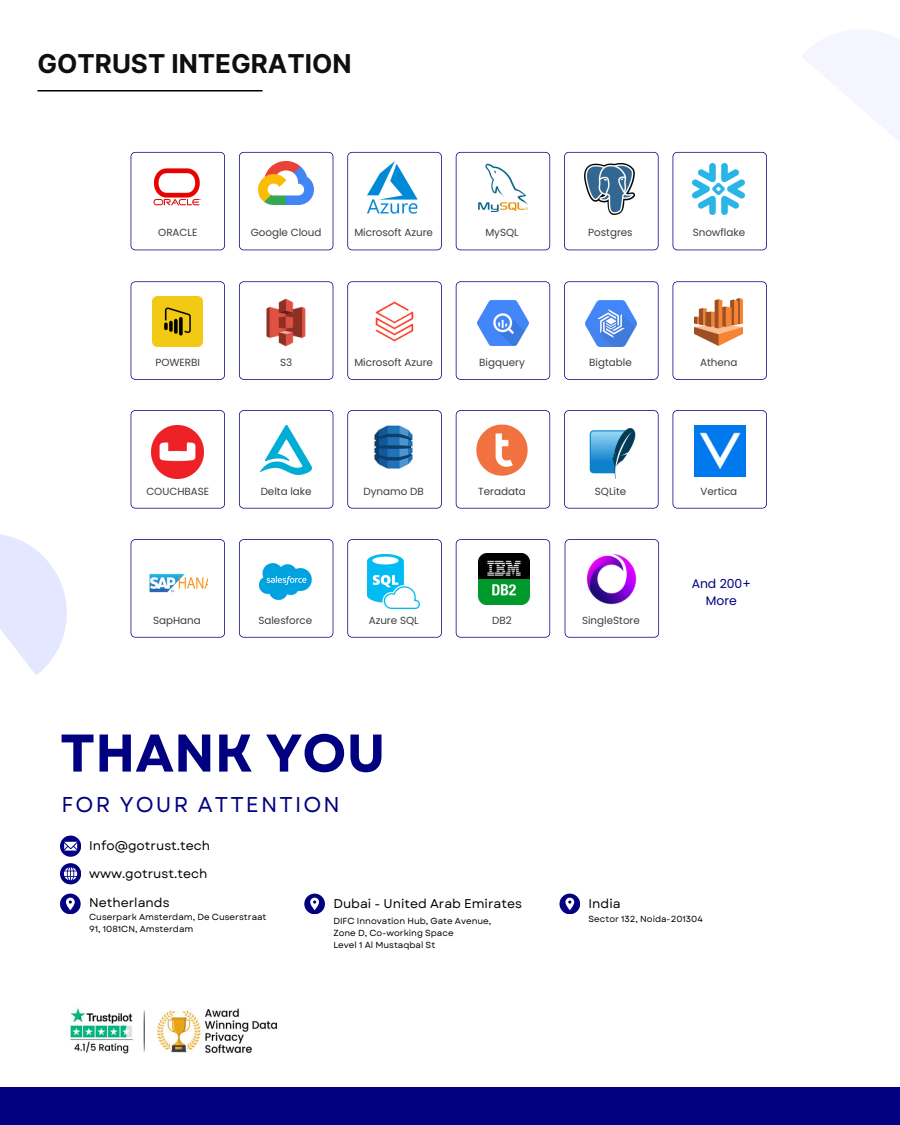
<style>
.page{position:relative;width:900px;height:1125px;background:#fff}
.page>*{position:absolute;margin:0;border:0;box-sizing:border-box;transform-origin:0 0}
.t1{font:700 52.9px "Garet";color:#000080}
.t2{font:700 26px "Inter";color:#100f0d}
.t3{font:21.4px "Garet";letter-spacing:.1em;color:#000080}
.t4{font:12.7px "Garet";color:#000}
.t5{font:12.4px/17.1px "Poppins";color:#000080;text-align:center}
.t6{font:10.3px "Poppins";color:#3d3d3d}
.t7{font:8.8px/12px "Garet";color:#000}
</style>
<div class="page">
<svg style="left:802px;top:30px;width:98px;height:112px"></svg>
<svg style="left:0;top:534px;width:67px;height:141px"></svg>
<svg style="left:131px;top:152px;width:94px;height:98px"></svg>
<svg style="left:131px;top:281px;width:94px;height:99px"></svg>
<svg style="left:131px;top:410px;width:94px;height:99px"></svg>
<svg style="left:239px;top:152px;width:94px;height:98px"></svg>
<svg style="left:239px;top:281px;width:94px;height:99px"></svg>
<svg style="left:239px;top:410px;width:94px;height:99px"></svg>
<svg style="left:347px;top:152px;width:95px;height:98px"></svg>
<svg style="left:347px;top:281px;width:95px;height:99px"></svg>
<svg style="left:347px;top:410px;width:95px;height:99px"></svg>
<svg style="left:456px;top:152px;width:94px;height:98px"></svg>
<svg style="left:456px;top:281px;width:94px;height:99px"></svg>
<svg style="left:456px;top:410px;width:94px;height:99px"></svg>
<svg style="left:564px;top:152px;width:95px;height:98px"></svg>
<svg style="left:564px;top:281px;width:95px;height:99px"></svg>
<svg style="left:564px;top:410px;width:95px;height:99px"></svg>
<svg style="left:673px;top:152px;width:94px;height:98px"></svg>
<svg style="left:673px;top:281px;width:94px;height:99px"></svg>
<svg style="left:673px;top:410px;width:94px;height:99px"></svg>
<svg style="left:131px;top:539px;width:94px;height:99px"></svg>
<svg style="left:347px;top:539px;width:95px;height:99px"></svg>
<svg style="left:565px;top:539px;width:94px;height:99px"></svg>
<svg style="left:239px;top:539px;width:94px;height:99px"></svg>
<svg style="left:456px;top:539px;width:94px;height:99px"></svg>
<img style="left:145px;top:168px;width:66px;height:37px">
<img style="left:368px;top:161px;width:52px;height:53px">
<img style="left:259px;top:161px;width:55px;height:44px">
<img style="left:478px;top:163px;width:49px;height:49px">
<img style="left:584px;top:163px;width:51px;height:52px">
<img style="left:693px;top:163px;width:52px;height:52px">
<img style="left:149px;top:574px;width:58px;height:18px">
<img style="left:260px;top:563px;width:51px;height:36px">
<img style="left:152px;top:297px;width:51px;height:50px">
<img style="left:248px;top:292px;width:77px;height:57px">
<img style="left:366px;top:293px;width:57px;height:58px">
<img style="left:478px;top:298px;width:51px;height:51px">
<img style="left:585px;top:300px;width:51px;height:46px">
<img style="left:695px;top:298px;width:47px;height:47px">
<img style="left:367px;top:554px;width:52px;height:54px">
<img style="left:478px;top:553px;width:51px;height:51px">
<img style="left:151px;top:426px;width:53px;height:52px">
<img style="left:261px;top:426px;width:50px;height:49px">
<img style="left:367px;top:422px;width:54px;height:50px">
<img style="left:477px;top:425px;width:51px;height:51px">
<img style="left:586px;top:427px;width:52px;height:52px">
<img style="left:694px;top:426px;width:51px;height:51px">
<img style="left:585px;top:553px;width:53px;height:52px">
<svg style="left:60px;top:836px;width:21px;height:21px"></svg>
<svg style="left:60px;top:863px;width:21px;height:21px"></svg>
<div style="left:60px;top:894px;width:21px;height:20px;background:#000080;border-radius:50%"></div>
<svg style="left:66px;top:898px;width:9px;height:12px"></svg>
<div style="left:304px;top:894px;width:21px;height:20px;background:#000080;border-radius:50%"></div>
<svg style="left:310px;top:898px;width:9px;height:12px"></svg>
<img style="left:71px;top:1007px;width:206px;height:47px">
<div style="left:0;top:1088px;width:900px;height:37px;background:#000080"></div>
<hr style="left:38px;top:90px;width:224px;height:2px;background:#000">
<div style="left:559px;top:894px;width:21px;height:20px;background:#000080;border-radius:50%"></div>
<svg style="left:565px;top:898px;width:9px;height:12px"></svg>
<h2 class="t2" style="left:38px;top:48px;width:315px">GOTRUST INTEGRATION</h2>
<p class="t6" style="left:158px;top:225px;width:41px">ORACLE</p>
<p class="t6" style="left:251px;top:225px;width:72px">Google Cloud</p>
<h6 class="t6" style="left:354px;top:225px;width:80px">Microsoft Azure</h6>
<p class="t6" style="left:485px;top:225px;width:35px">MySQL</p>
<h6 class="t6" style="left:588px;top:225px;width:46px">Postgres</h6>
<h5 class="t6" style="left:693px;top:225px;width:54px">Snowflake</h5>
<p class="t6" style="left:155px;top:355px;width:46px">POWERBI</p>
<h6 class="t6" style="left:280px;top:355px;width:14px">S3</h6>
<p class="t6" style="left:354px;top:355px;width:80px">Microsoft Azure</p>
<h6 class="t6" style="left:479px;top:355px;width:47px">Bigquery</h6>
<p class="t6" style="left:589px;top:355px;width:44px">Bigtable</p>
<p class="t6" style="left:700px;top:355px;width:39px">Athena</p>
<h5 class="t6" style="left:146px;top:484px;width:64px">COUCHBASE</h5>
<p class="t6" style="left:261px;top:484px;width:53px">Delta lake</p>
<h6 class="t6" style="left:364px;top:484px;width:62px">Dynamo DB</h6>
<p class="t6" style="left:478px;top:484px;width:49px">Teradata</p>
<p class="t6" style="left:595px;top:484px;width:33px">SQLite</p>
<h5 class="t6" style="left:700px;top:484px;width:38px">Vertica</h5>
<h6 class="t5" style="left:692px;top:575px;width:61px">And 200+<br>More</h6>
<p class="t6" style="left:258px;top:613px;width:55px">Salesforce</p>
<h6 class="t6" style="left:492px;top:613px;width:21px">DB2</h6>
<p class="t6" style="left:153px;top:613px;width:49px">SapHana</p>
<h6 class="t6" style="left:369px;top:613px;width:51px">Azure SQL</h6>
<p class="t6" style="left:582px;top:613px;width:59px">SingleStore</p>
<h6 class="t1" style="left:60px;top:715px;width:327px">THANK YOU</h6>
<p class="t3" style="left:62px;top:789px;width:280px">FOR YOUR ATTENTION</p>
<p class="t4" style="left:89px;top:837px;width:123px">Info@gotrust.tech</p>
<h6 class="t4" style="left:89px;top:864px;width:120px">www.gotrust.tech</h6>
<p class="t7" style="left:89px;top:911px;width:179px">Cuserpark Amsterdam, De Cuserstraat<br>91, 1081CN, Amsterdam</p>
<p class="t4" style="left:89px;top:893px;width:82px">Netherlands</p>
<h5 class="t4" style="left:333px;top:894px;width:190px">Dubai - United Arab Emirates</h5>
<p class="t7" style="left:333px;top:915px;width:159px">DIFC Innovation Hub, Gate Avenue,<br>Zone D, Co-working Space</p>
<h6 class="t7" style="left:333px;top:939px;width:103px">Level 1 Al Mustaqbal St</h6>
<p class="t4" style="left:589px;top:894px;width:34px">India</p>
<h6 class="t7" style="left:589px;top:913px;width:116px">Sector 132, Noida-201304</h6>
</div>
